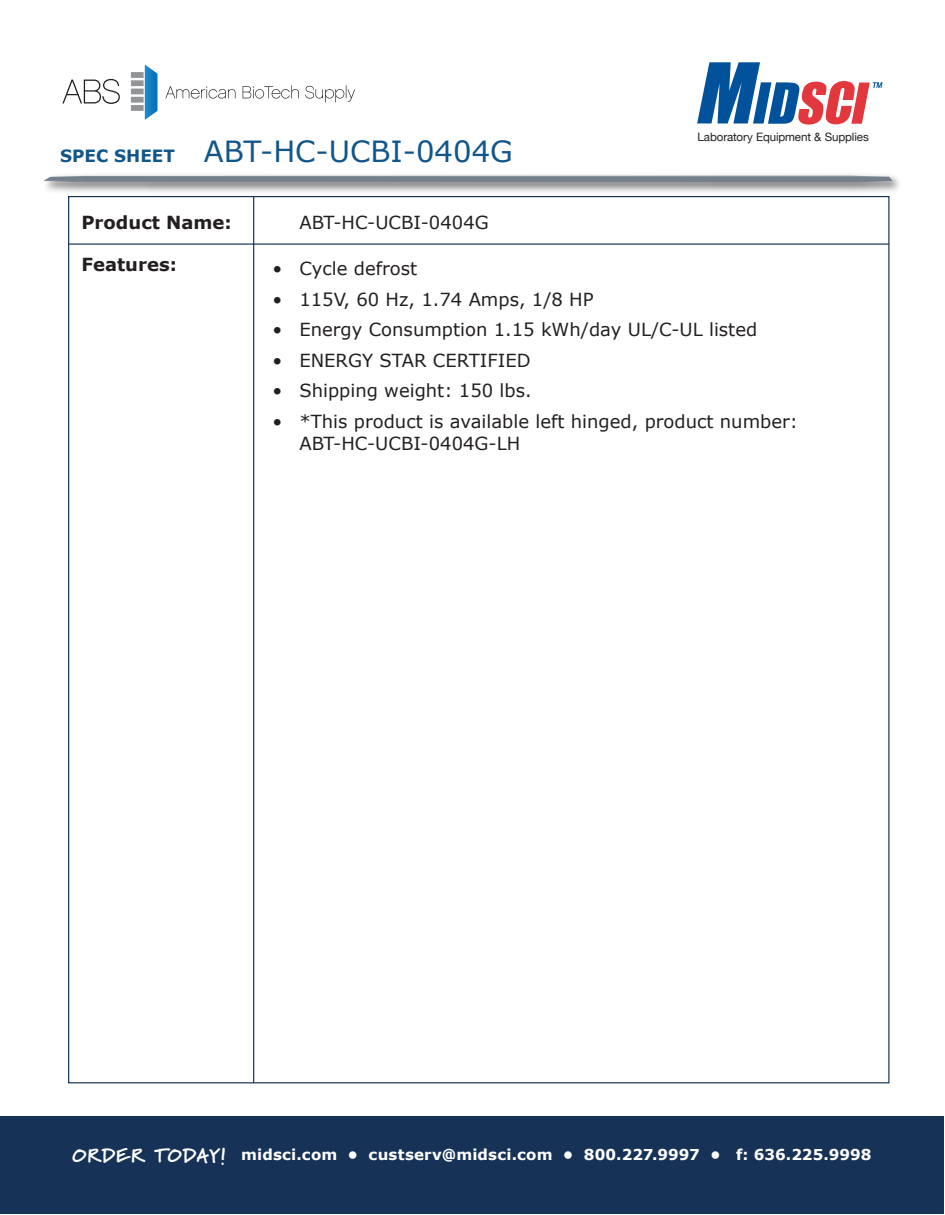
<style>
.page{position:relative;width:945px;height:1215px;background:#fff}
.page>*{position:absolute;margin:0;border:0;box-sizing:border-box;transform-origin:0 0}
.t1{font:29.1px "Verdana";color:#11568a}
.t2{font:18px/21.6px "Verdana";color:#231f20}
.t3{font:700 18px "Verdana";color:#231f20}
.t4{font:700 15px "Verdana";letter-spacing:.01em;color:#fff}
.t5{font:11.55px "Helvetica Neue";letter-spacing:-.01em;color:#231f20}
.s1{font-weight:700;font-size:16.95px}
.s2{font-family:"Marydale";font-weight:900;font-size:19.5px}
</style>
<div class="page">
<svg style="left:62px;top:79px;width:58px;height:25px"></svg>
<svg style="left:165px;top:86px;width:71px;height:13px"></svg>
<svg style="left:243px;top:85px;width:56px;height:14px"></svg>
<svg style="left:305px;top:85px;width:50px;height:17px"></svg>
<div style="left:131px;top:105px;width:13px;height:6px;background:#929497"></div>
<div style="left:131px;top:97px;width:13px;height:6px;background:#929497"></div>
<div style="left:131px;top:89px;width:13px;height:5px;background:#929497"></div>
<div style="left:131px;top:80px;width:13px;height:6px;background:#929497"></div>
<div style="left:131px;top:72px;width:13px;height:6px;background:#929497"></div>
<svg style="left:145px;top:65px;width:13px;height:55px"></svg>
<svg style="left:43px;top:176px;width:850px;height:6px;background:#778491"></svg>
<div style="left:0;top:1116px;width:943px;height:98px;background:#163257"></div>
<svg style="left:697px;top:62px;width:186px;height:63px"></svg>
<hr style="left:69px;top:243px;width:820px;height:2px;background:#163257">
<hr style="left:253px;top:197px;width:1px;height:886px;background:#163257">
<h1 class="t1" style="left:60px;top:133px;width:454px"><span class="s1">SPEC SHEET</span> ABT-HC-UCBI-0404G</h1>
<p class="t5" style="left:697px;top:129px;width:173px">Laboratory Equipment &amp; Supplies</p>
<p class="t3" style="left:81px;top:210px;width:152px">Product Name:</p>
<p class="t3" style="left:81px;top:253px;width:97px">Features:</p>
<p class="t2" style="left:300px;top:212px;width:191px">ABT-HC-UCBI-0404G</p>
<p class="t2" style="left:272px;top:258px;width:146px">• Cycle defrost</p>
<p class="t2" style="left:272px;top:288px;width:323px">• 115V, 60 Hz, 1.74 Amps, 1/8 HP</p>
<p class="t2" style="left:272px;top:319px;width:486px">• Energy Consumption 1.15 kWh/day UL/C-UL listed</p>
<p class="t2" style="left:272px;top:350px;width:260px">• ENERGY STAR CERTIFIED</p>
<p class="t2" style="left:272px;top:380px;width:261px">• Shipping weight: 150 lbs.</p>
<p class="t2" style="left:299px;top:411px;width:500px;text-indent:-27px">• *This product is available left hinged, product number:<br>ABT-HC-UCBI-0404G-LH</p>
<p class="t4" style="left:72px;top:1145px;width:801px"><span class="s2">ORDER TODAY!</span> midsci.com • custserv@midsci.com • 800.227.9997 • f: 636.225.9998</p>
</div>
